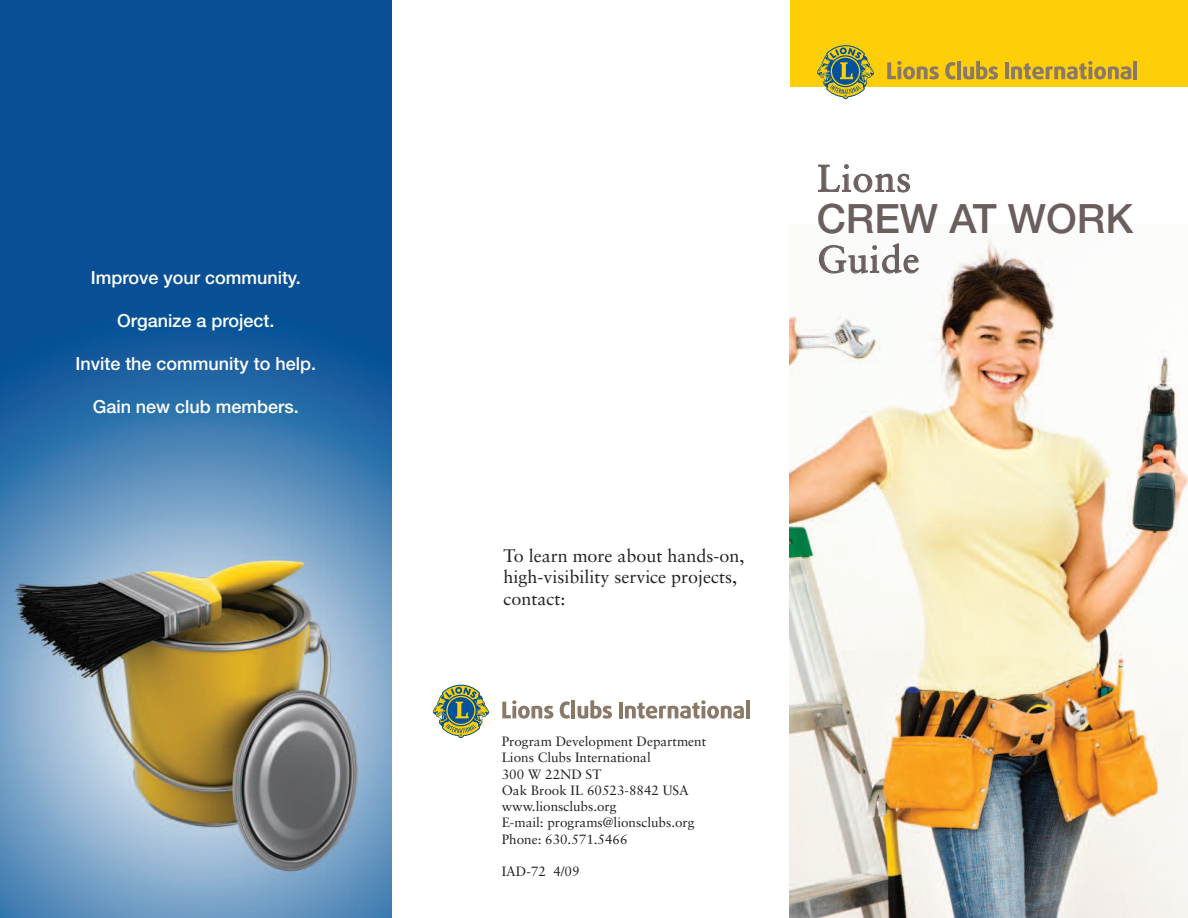
<style>
.page{position:relative;width:1188px;height:918px;background:#fff}
.page>*{position:absolute;margin:0;border:0;box-sizing:border-box;transform-origin:0 0}
.t1{font:500 40.5px "Helvetica Neue";color:#6b5f5d}
.t2{font:37.5px "Sabon";letter-spacing:.025em;color:#6b5f5d}
.t3{font:500 18px "Helvetica Neue";color:#fff}
.t4{font:18px/21.6px "Sabon";color:#231f20}
.t5{font:13.5px/16.2px "Sabon";color:#231f20}
</style>
<div class="page">
<img style="left:0;top:0;width:391px;height:918px">
<img style="left:790px;top:237px;width:398px;height:681px">
<div style="left:790px;top:0;width:398px;height:87px;background:#fece08"></div>
<svg style="left:817px;top:45px;width:57px;height:54px"></svg>
<svg style="left:887px;top:61px;width:52px;height:18px"></svg>
<svg style="left:945px;top:62px;width:11px;height:17px"></svg>
<hr style="left:957px;top:61px;width:4px;height:18px;background:#8a7966">
<svg style="left:963px;top:61px;width:35px;height:18px"></svg>
<hr style="left:1005px;top:62px;width:4px;height:17px;background:#8a7966">
<svg style="left:1011px;top:61px;width:120px;height:18px"></svg>
<hr style="left:1133px;top:61px;width:4px;height:18px;background:#8a7966">
<svg style="left:433px;top:685px;width:56px;height:53px"></svg>
<svg style="left:502px;top:700px;width:51px;height:19px"></svg>
<svg style="left:560px;top:701px;width:10px;height:18px"></svg>
<hr style="left:572px;top:700px;width:3px;height:18px;background:#8a7966">
<svg style="left:578px;top:700px;width:34px;height:19px"></svg>
<hr style="left:619px;top:702px;width:4px;height:16px;background:#8a7966">
<svg style="left:625px;top:700px;width:119px;height:19px"></svg>
<hr style="left:746px;top:700px;width:4px;height:18px;background:#8a7966">
<h3 class="t3" style="left:91px;top:271px;width:211px">Improve your community.</h3>
<h3 class="t3" style="left:117px;top:314px;width:159px">Organize a project.</h3>
<h3 class="t3" style="left:75px;top:357px;width:242px">Invite the community to help.</h3>
<h3 class="t3" style="left:93px;top:400px;width:208px">Gain new club members.</h3>
<h2 class="t2" style="left:817px;top:163px;width:95px">Lions</h2>
<h1 class="t1" style="left:817px;top:204px;width:318px">CREW AT WORK</h1>
<h2 class="t2" style="left:817px;top:244px;width:104px">Guide</h2>
<h3 class="t4" style="left:504px;top:546px;width:242px">To learn more about hands-on, high-visibility service projects, contact:</h3>
<p class="t5" style="left:502px;top:735px;width:206px">Program Development Department<br>Lions Clubs International<br>300 W 22ND ST<br>Oak Brook IL 60523-8842 USA www.lionsclubs.org<br>E-mail: programs@lionsclubs.org<br>Phone: 630.571.5466</p>
<p class="t5" style="left:502px;top:864px;width:79px">IAD-72 4/09</p>
</div>
